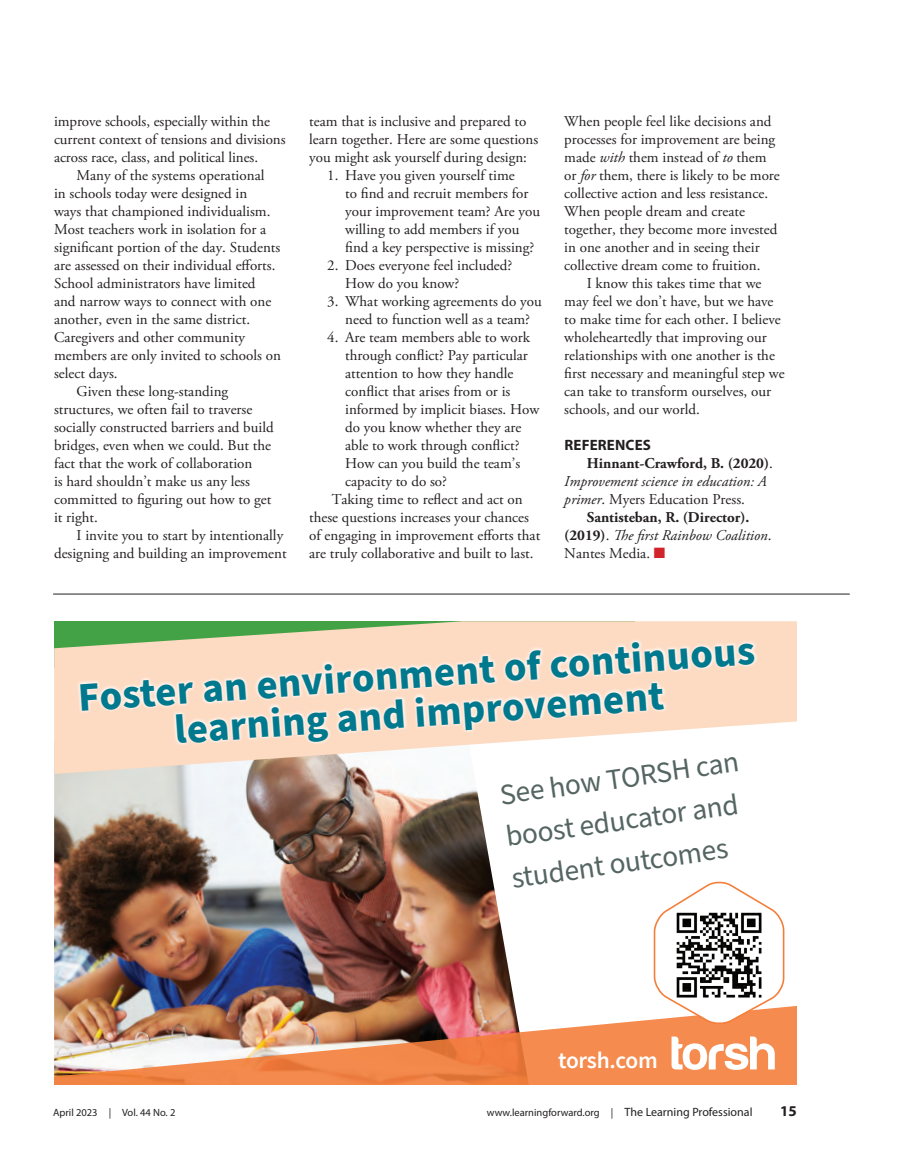
<style>
.page{position:relative;width:905px;height:1175px;background:#fff}
.page>*{position:absolute;margin:0;border:0;box-sizing:border-box;transform-origin:0 0}
.t1{font:700 40.65px/39px "Source Sans Pro";color:#00788d;text-align:center}
.t2{font:29.4px/42.2px "Source Sans Pro";color:#546562}
.t3{font:600 23.4px "Source Sans Pro";letter-spacing:-.015em;color:#fff}
.body{font:15px/18px "Adobe Garamond Pro";color:#231f20}
.body-2{font:italic 15px/18px "Adobe Garamond Pro";color:#231f20}
.body-3{font:700 15px/18px "Adobe Garamond Pro";color:#231f20}
.subhead{font:700 15px "Myriad Pro";letter-spacing:.01em;color:#231f20}
.t4{font:10.5px "Myriad Pro";color:#231f20}
.s1{font-style:italic}
.s2{font-weight:700;font-style:normal}
.s3{font-style:normal}
.s4{font-weight:400}
.s5{font-weight:400;font-style:italic}
.s6{color:#d1232a}
.s7{font-size:12px}
</style>
<div class="page">
<img style="left:54px;top:774px;width:461px;height:231px">
<img style="left:54px;top:1005px;width:742px;height:79px">
<svg style="left:54px;top:621px;width:743px;height:153px"></svg>
<svg style="left:671px;top:1036px;width:103px;height:34px"></svg>
<svg style="left:653px;top:881px;width:132px;height:145px"></svg>
<img style="left:675px;top:911px;width:87px;height:87px">
<svg style="left:76px;top:630px;width:686px;height:132px;background:#f8e2cf"></svg>
<hr style="left:53px;top:593px;width:796px;height:1px;background:#231f20">
<p class="body" style="left:54px;top:113px;width:233px">improve schools, especially within the current context of tensions and divisions across race, class, and political lines.</p>
<p class="body" style="left:54px;top:167px;width:228px;text-indent:22px">Many of the systems operational<br>in schools today were designed in<br>ways that championed individualism.<br>Most teachers work in isolation for a significant portion of the day. Students are assessed on their individual efforts.<br>School administrators have limited and narrow ways to connect with one another, even in the same district.<br>Caregivers and other community members are only invited to schools on select days.</p>
<p class="body" style="left:54px;top:383px;width:221px;text-indent:22px">Given these long-standing structures, we often fail to traverse socially constructed barriers and build bridges, even when we could. But the fact that the work of collaboration<br>is hard shouldn’t make us any less committed to figuring out how to get it right.</p>
<p class="body" style="left:54px;top:527px;width:234px;text-align:right">I invite you to start by intentionally designing and building an improvement</p>
<p class="body" style="left:309px;top:113px;width:231px">team that is inclusive and prepared to learn together. Here are some questions you might ask yourself during design:</p>
<p class="body" style="left:345px;top:167px;width:196px;text-indent:-18px">1. Have you given yourself time<br>to find and recruit members for your improvement team? Are you willing to add members if you find a key perspective is missing?</p>
<p class="body" style="left:345px;top:257px;width:169px;text-indent:-18px">2. Does everyone feel included?<br>How do you know?</p>
<p class="body" style="left:327px;top:293px;width:216px;text-align:center">3. What working agreements do you need to function well as a team?</p>
<p class="body" style="left:345px;top:329px;width:196px;text-indent:-18px">4. Are team members able to work through conflict? Pay particular attention to how they handle conflict that arises from or is informed by implicit biases. How do you know whether they are able to work through conflict?<br>How can you build the team’s capacity to do so?</p>
<p class="body" style="left:309px;top:491px;width:232px;text-indent:22px">Taking time to reflect and act on these questions increases your chances of engaging in improvement efforts that are truly collaborative and built to last.</p>
<p class="body" style="left:564px;top:113px;width:217px">When people feel like decisions and processes for improvement are being made <span class="s1">with</span> them instead of <span class="s1">to</span> them or <span class="s1">for</span> them, there is likely to be more collective action and less resistance.<br>When people dream and create together, they become more invested in one another and in seeing their collective dream come to fruition.</p>
<p class="body" style="left:564px;top:275px;width:222px;text-indent:22px">I know this takes time that we may feel we don’t have, but we have to make time for each other. I believe wholeheartedly that improving our relationships with one another is the first necessary and meaningful step we can take to transform ourselves, our schools, and our world.</p>
<p class="subhead" style="left:564px;top:435px;width:88px">REFERENCES</p>
<p class="body-2" style="left:564px;top:455px;width:210px;text-indent:22px"><span class="s2">Hinnant-Crawford, B. (2020)</span><span class="s3">.<br></span>Improvement science in education: A primer<span class="s3">. Myers Education Press.</span></p>
<p class="body-3" style="left:564px;top:509px;width:209px;text-indent:22px">Santisteban, R. (Director). (2019)<span class="s4">.</span> <span class="s5">The first Rainbow Coalition</span><span class="s4">.<br>Nantes Media.</span> <span class="s6">■</span></p>
<p class="t1" style="left:77px;top:679px;width:679px;rotate:-4deg">Foster an environment of continuous learning and improvement</p>
<p class="t2" style="left:497px;top:775px;width:242px;rotate:-8deg">See how TORSH can boost educator and student outcomes</p>
<p class="t3" style="left:558px;top:1045px;width:101px">torsh.com</p>
<p class="t4" style="left:53px;top:1106px;width:124px">April 2023 | Vol. 44 No. 2</p>
<p class="t4" style="left:487px;top:1106px;width:267px">www.learningforward.org | <span class="s7">The Learning Professional</span></p>
<p class="subhead" style="left:780px;top:1101px;width:18px">15</p>
</div>
